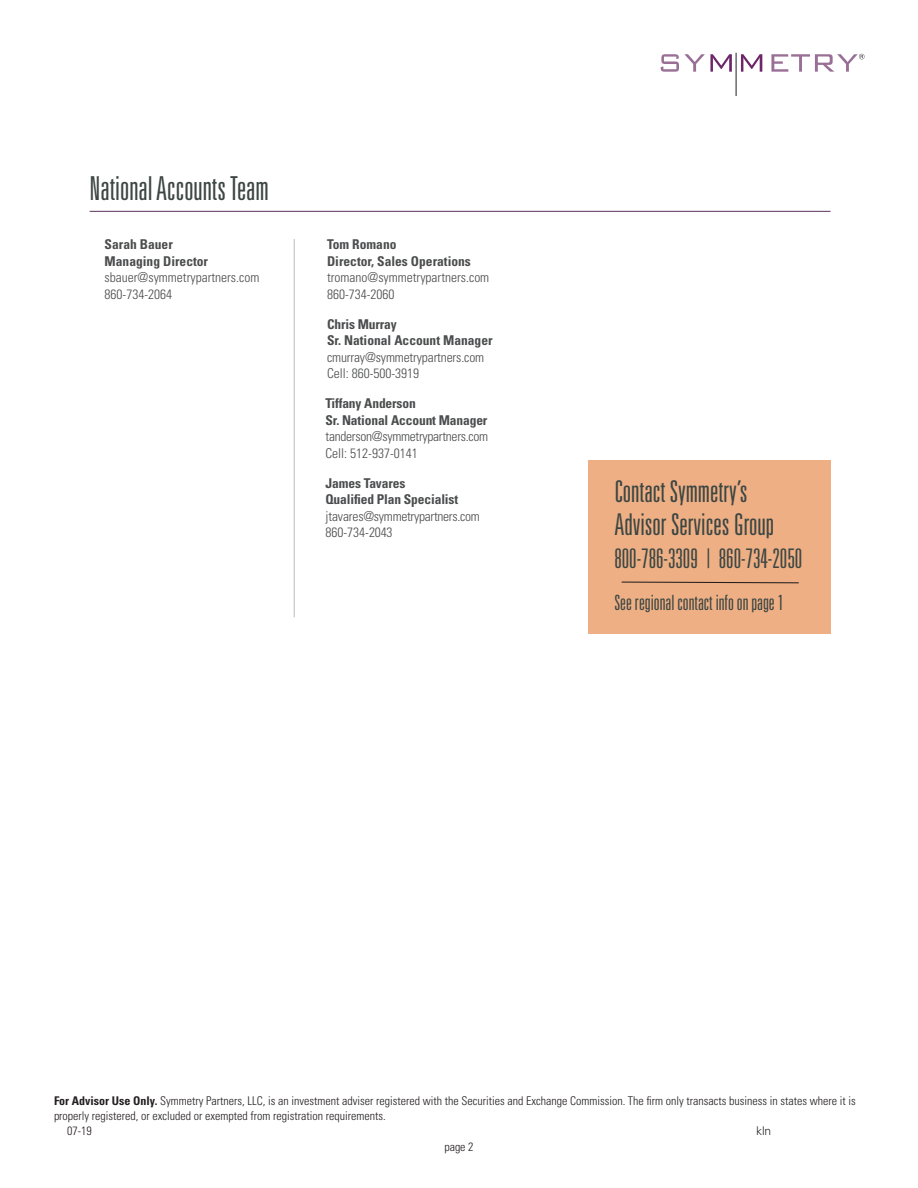
<style>
.page{position:relative;width:918px;height:1188px;background:#fff}
.page>*{position:absolute;margin:0;border:0;box-sizing:border-box;transform-origin:0 0}
.t1{font:300 ultra-condensed 33px "Univers";color:#3c4643}
.t2{font:300 ultra-condensed 30px/33px "Univers";color:#3c4643}
.t3{font:300 ultra-condensed 27px "Univers";color:#3c4643}
.t4{font:300 ultra-condensed 21px "Univers";color:#3c4643}
.t5{font:700 condensed 13.5px/16.5px "Univers";letter-spacing:-.01em;color:#4b4c4d}
.t6{font:300 condensed 13.5px/16.5px "Univers";color:#4b4c4d}
.t7{font:300 condensed 13.5px/16.5px "Univers";letter-spacing:-.02em;color:#4b4c4d}
.t8{font:300 condensed 12px "Univers";color:#231f20}
.t9{font:300 12px "Univers";color:#231f20}
.s1{font-weight:700}
</style>
<div class="page">
<hr style="left:294px;top:239px;width:1px;height:378px;background:#767779">
<hr style="left:90px;top:211px;width:741px;height:1px;background:#5c305e">
<div style="left:588px;top:460px;width:243px;height:173px;background:#eeaf84"></div>
<svg style="left:621px;top:581px;width:178px;height:3px"></svg>
<hr style="left:736px;top:53px;width:1px;height:42px;background:#231f20">
<svg style="left:661px;top:54px;width:71px;height:18px"></svg>
<svg style="left:741px;top:54px;width:21px;height:18px"></svg>
<svg style="left:771px;top:54px;width:93px;height:18px"></svg>
<h1 class="t1" style="left:90px;top:171px;width:181px">National Accounts Team</h1>
<p class="t5" style="left:105px;top:236px;width:105px">Sarah Bauer<br>Managing Director</p>
<p class="t6" style="left:105px;top:269px;width:156px">sbauer@symmetrypartners.com<br>860-734-2064</p>
<p class="t5" style="left:327px;top:236px;width:145px">Tom Romano<br>Director, Sales Operations</p>
<p class="t6" style="left:327px;top:269px;width:164px">tromano@symmetrypartners.com<br>860-734-2060</p>
<p class="t5" style="left:327px;top:316px;width:167px">Chris Murray<br>Sr. National Account Manager</p>
<p class="t6" style="left:327px;top:349px;width:159px">cmurray@symmetrypartners.com<br>Cell: 860-500-3919</p>
<p class="t5" style="left:326px;top:395px;width:163px">Tiffany Anderson<br>Sr. National Account Manager</p>
<p class="t7" style="left:326px;top:428px;width:164px">tanderson@symmetrypartners.com<br>Cell: 512-937-0141</p>
<p class="t5" style="left:326px;top:475px;width:134px">James Tavares<br>Qualified Plan Specialist</p>
<p class="t7" style="left:326px;top:508px;width:156px">jtavares@symmetrypartners.com<br>860-734-2043</p>
<h2 class="t2" style="left:614px;top:475px;width:161px">Contact Symmetry’s<br>Advisor Services Group</h2>
<h3 class="t3" style="left:614px;top:545px;width:189px">800-786-3309 | 860-734-2050</h3>
<h3 class="t4" style="left:614px;top:591px;width:171px">See regional contact info on page 1</h3>
<p class="t8" style="left:54px;top:1093px;width:803px"><span class="s1">For Advisor Use Only.</span> Symmetry Partners, LLC, is an investment adviser registered with the Securities and Exchange Commission. The firm only transacts business in states where it is</p>
<p class="t8" style="left:54px;top:1108px;width:333px">properly registered, or excluded or exempted from registration requirements.</p>
<p class="t8" style="left:67px;top:1123px;width:26px">07-19</p>
<p class="t9" style="left:756px;top:1123px;width:17px">kln</p>
<p class="t8" style="left:444px;top:1139px;width:31px">page 2</p>
</div>
